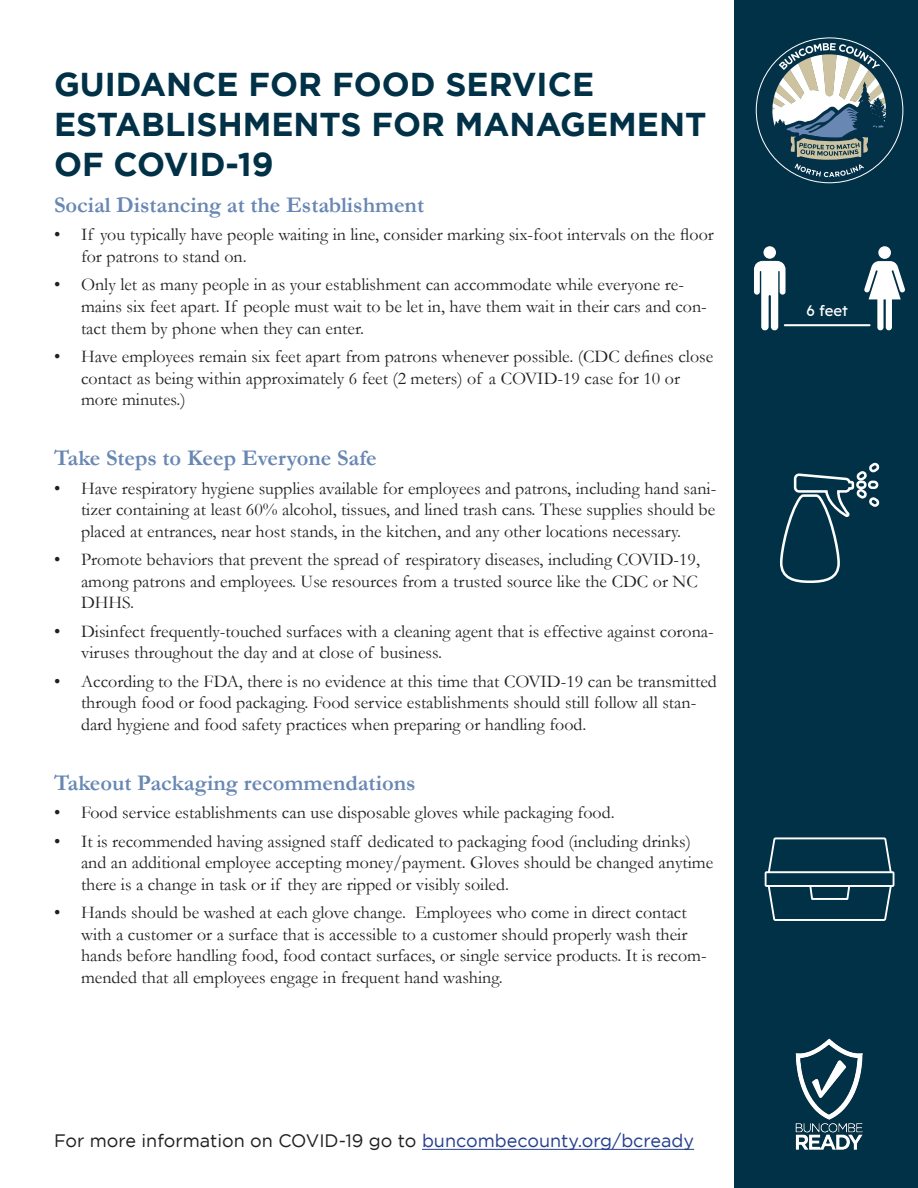
<style>
.page{position:relative;width:918px;height:1188px;background:#fff}
.page>*{position:absolute;margin:0;border:0;box-sizing:border-box;transform-origin:0 0}
.t1{font:700 33px/39.6px "Gotham";color:#003147}
.t2{font:700 22.5px "Garamond";color:#6887b3}
.t3{font:18px/21.6px "Garamond";color:#231f20}
.t4{font:18px "Gotham";color:#231f20}
.t5{font:15px "Lexend Deca";color:#fff}
.s1{color:#253f8e}
</style>
<div class="page">
<div style="left:734px;top:0;width:184px;height:1188px;background:#003147"></div>
<svg style="left:755px;top:37px;width:149px;height:147px"></svg>
<svg style="left:780px;top:462px;width:100px;height:120px"></svg>
<svg style="left:768px;top:837px;width:124px;height:34px"></svg>
<svg style="left:768px;top:887px;width:124px;height:34px"></svg>
<div style="left:765px;top:871px;width:129px;height:16px;border:2px solid #fff"></div>
<div style="left:764px;top:246px;width:12px;height:13px;background:#fff;border-radius:50%"></div>
<svg style="left:754px;top:261px;width:32px;height:70px"></svg>
<div style="left:878px;top:246px;width:13px;height:13px;background:#fff;border-radius:50%"></div>
<svg style="left:864px;top:261px;width:41px;height:69px"></svg>
<hr style="left:785px;top:324px;width:85px;height:2px;background:#fff">
<img style="left:795px;top:1038px;width:68px;height:112px">
<hr style="left:422px;top:1149px;width:272px;height:1px;background:#253f8e">
<p class="t1" style="left:54px;top:64px;width:654px">GUIDANCE FOR FOOD SERVICE<br>ESTABLISHMENTS FOR MANAGEMENT<br>OF COVID-19</p>
<p class="t2" style="left:54px;top:190px;width:372px">Social Distancing at the Establishment</p>
<p class="t3" style="left:81px;top:224px;width:634px;text-indent:-27px">• If you typically have people waiting in line, consider marking six-foot intervals on the floor for patrons to stand on.</p>
<p class="t3" style="left:81px;top:273px;width:627px;text-indent:-27px">• Only let as many people in as your establishment can accommodate while everyone re&shy;mains six feet apart. If people must wait to be let in, have them wait in their cars and con&shy;tact them by phone when they can enter.</p>
<p class="t3" style="left:81px;top:345px;width:634px;text-indent:-27px">• Have employees remain six feet apart from patrons whenever possible. (CDC defines close contact as being within approximately 6 feet (2 meters) of a COVID-19 case for 10 or more minutes.)</p>
<p class="t2" style="left:54px;top:443px;width:324px">Take Steps to Keep Everyone Safe</p>
<p class="t3" style="left:81px;top:477px;width:637px;text-align:justify;text-indent:-27px">• Have respiratory hygiene supplies available for employees and patrons, including hand sani&shy;tizer containing at least 60% alcohol, tissues, and lined trash cans. These supplies should be placed at entrances, near host stands, in the kitchen, and any other locations necessary.</p>
<p class="t3" style="left:81px;top:548px;width:621px;text-align:justify;text-indent:-27px">• Promote behaviors that prevent the spread of respiratory diseases, including COVID-19, among patrons and employees. Use resources from a trusted source like the CDC or NC DHHS.</p>
<p class="t3" style="left:81px;top:620px;width:634px;text-indent:-27px">• Disinfect frequently-touched surfaces with a cleaning agent that is effective against corona&shy;viruses throughout the day and at close of business.</p>
<p class="t3" style="left:81px;top:670px;width:637px;text-indent:-27px">• According to the FDA, there is no evidence at this time that COVID-19 can be transmitted through food or food packaging. Food service establishments should still follow all stan&shy;dard hygiene and food safety practices when preparing or handling food.</p>
<p class="t2" style="left:54px;top:768px;width:363px">Takeout Packaging recommendations</p>
<p class="t3" style="left:54px;top:801px;width:562px">• Food service establishments can use disposable gloves while packaging food.</p>
<p class="t3" style="left:81px;top:830px;width:634px;text-indent:-27px">• It is recommended having assigned staff dedicated to packaging food (including drinks) and an additional employee accepting money/payment. Gloves should be changed anytime there is a change in task or if they are ripped or visibly soiled.</p>
<p class="t3" style="left:81px;top:901px;width:627px;text-indent:-27px">• Hands should be washed at each glove change. Employees who come in direct contact with a customer or a surface that is accessible to a customer should properly wash their hands before handling food, food contact surfaces, or single service products. It is recom&shy;mended that all employees engage in frequent hand washing.</p>
<p class="t4" style="left:54px;top:1131px;width:642px">For more information on COVID-19 go to <span class="s1">buncombecounty.org/bcready</span></p>
<p class="t5" style="left:807px;top:298px;width:43px">6 feet</p>
</div>
